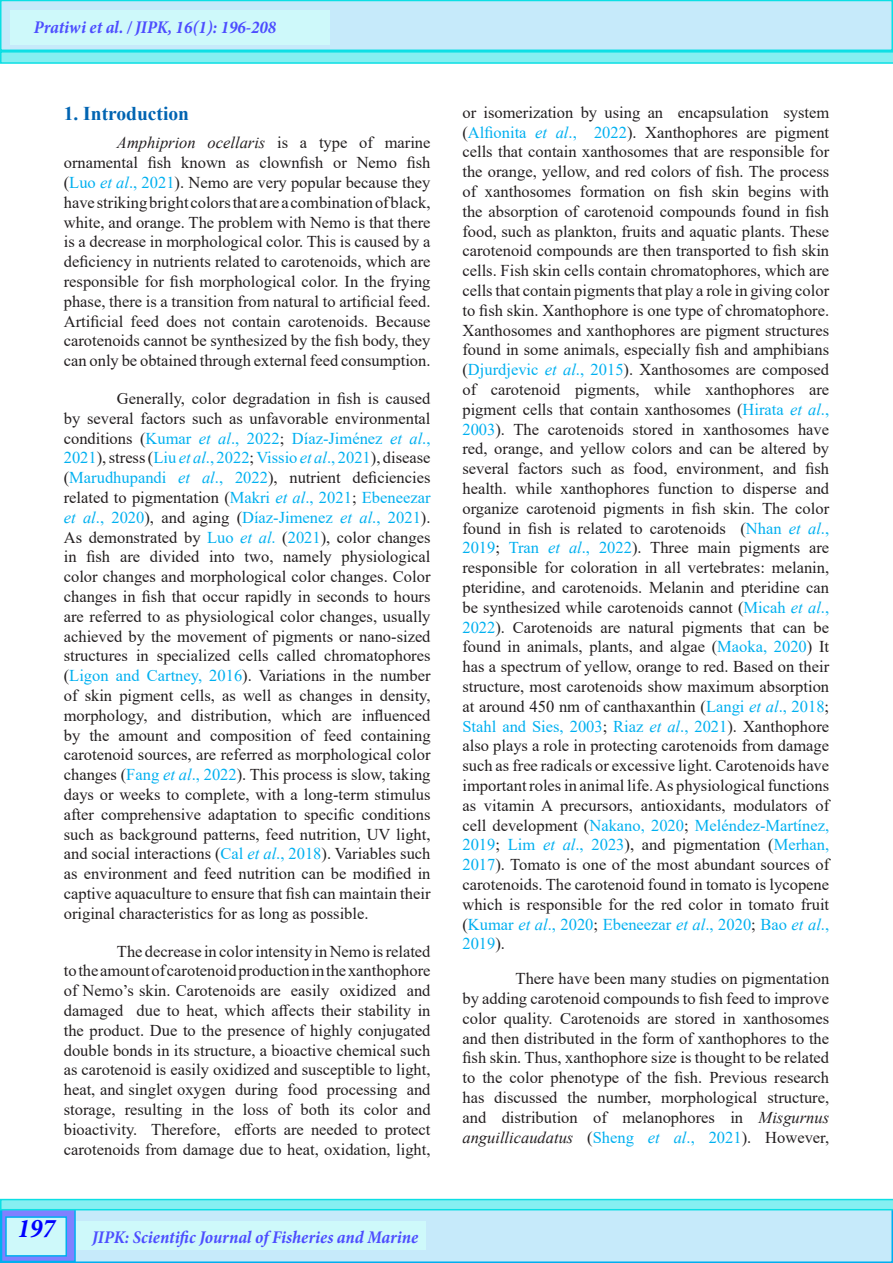
<style>
.page{position:relative;width:893px;height:1263px;background:#fff}
.page>*{position:absolute;margin:0;border:0;box-sizing:border-box;transform-origin:0 0}
.t1{font:italic 700 condensed 27px "Minion Pro";color:#00f}
.t2{font:700 19.5px "Times New Roman";color:#0164b2}
.t3{font:italic 700 condensed 18px "Minion Pro";color:#4d4dff}
.Comment_Text{font:16.5px/19.8px "Times New Roman";color:#231f20;text-align:justify}
.s1{font-style:italic}
.s2{color:#00b0f0}
.s3{font-style:italic;color:#00b0f0}
</style>
<div class="page">
<div style="left:1px;top:1200px;width:891px;height:62px;background:#c6eafa"></div>
<div style="left:0;top:1199px;width:893px;height:64px;border:2px solid #00aeef"></div>
<div style="left:2px;top:1201px;width:73px;height:60px;background:#8080ff"></div>
<div style="left:1px;top:1200px;width:75px;height:62px;border:2px solid #00aeef"></div>
<div style="left:1px;top:0;width:891px;height:50px;background:#c6eafa"></div>
<div style="left:0;top:0;width:893px;height:51px;border:2px solid #0cdfe4"></div>
<div style="left:10px;top:10px;width:319px;height:35px;background:#cef9fa"></div>
<svg style="left:0;top:51px;width:893px;height:13px;background:#6bebed"></svg>
<svg style="left:0;top:1199px;width:893px;height:11px;background:#6bebee"></svg>
<div style="left:6px;top:1217px;width:60px;height:39px;background:#cef9fa"></div>
<div style="left:5px;top:1216px;width:62px;height:40px;border:2px solid #00aeef"></div>
<div style="left:76px;top:1222px;width:349px;height:28px;background:#cef9fa"></div>
<p class="t3" style="left:34px;top:15px;width:244px">Pratiwi et al. / JIPK, 16(1): 196-208</p>
<p class="t2" style="left:64px;top:99px;width:127px">1. Introduction</p>
<p class="Comment_Text" style="left:64px;top:132px;width:368px;text-indent:53px"><span class="s1">Amphiprion ocellaris</span> is a type of marine ornamental fish known as clownfish or Nemo fish (<span class="s2">Luo</span> <span class="s3">et al</span><span class="s2">., 2021</span>). Nemo are very popular because they have striking bright colors that are a combination of black, white, and orange. The problem with Nemo is that there is a decrease in morphological color. This is caused by a deficiency in nutrients related to carotenoids, which are responsible for fish morphological color. In the frying phase, there is a transition from natural to artificial feed.<br>Artificial feed does not contain carotenoids. Because carotenoids cannot be synthesized by the fish body, they can only be obtained through external feed consumption.</p>
<p class="Comment_Text" style="left:64px;top:388px;width:368px;text-indent:53px">Generally, color degradation in fish is caused by several factors such as unfavorable environmental conditions (<span class="s2">Kumar</span> <span class="s3">et al</span><span class="s2">., 2022</span>; <span class="s2">Díaz-Jiménez</span> <span class="s3">et al</span><span class="s2">., 2021</span>), stress (<span class="s2">Liu</span> <span class="s3">et al</span><span class="s2">., 2022</span>; <span class="s2">Vissio</span> <span class="s3">et al</span><span class="s2">., 2021</span>), disease (<span class="s2">Marudhupandi</span> <span class="s3">et al</span><span class="s2">., 2022</span>), nutrient deficiencies related to pigmentation (<span class="s2">Makri</span> <span class="s3">et al</span><span class="s2">., 2021</span>; <span class="s2">Ebeneezar </span><span class="s3">et al</span><span class="s2">., 2020</span>), and aging (<span class="s2">Díaz-Jimenez</span> <span class="s3">et al</span><span class="s2">., 2021</span>).<br>As demonstrated by <span class="s2">Luo</span> <span class="s3">et al</span><span class="s2">.</span> (<span class="s2">2021</span>), color changes in fish are divided into two, namely physiological color changes and morphological color changes. Color changes in fish that occur rapidly in seconds to hours are referred to as physiological color changes, usually achieved by the movement of pigments or nano-sized structures in specialized cells called chromatophores (<span class="s2">Ligon and Cartney, 2016</span>). Variations in the number of skin pigment cells, as well as changes in density, morphology, and distribution, which are influenced by the amount and composition of feed containing carotenoid sources, are referred as morphological color changes (<span class="s2">Fang</span> <span class="s3">et al</span><span class="s2">., 2022</span>). This process is slow, taking days or weeks to complete, with a long-term stimulus after comprehensive adaptation to specific conditions such as background patterns, feed nutrition, UV light, and social interactions (<span class="s2">Cal</span> <span class="s3">et al</span><span class="s2">., 2018</span>). Variables such as environment and feed nutrition can be modified in captive aquaculture to ensure that fish can maintain their original characteristics for as long as possible.</p>
<p class="Comment_Text" style="left:64px;top:941px;width:368px;text-indent:53px">The decrease in color intensity in Nemo is related to the amount of carotenoid production in the xanthophore of Nemo’s skin. Carotenoids are easily oxidized and damaged due to heat, which affects their stability in the product. Due to the presence of highly conjugated double bonds in its structure, a bioactive chemical such as carotenoid is easily oxidized and susceptible to light, heat, and singlet oxygen during food processing and storage, resulting in the loss of both its color and bioactivity. Therefore, efforts are needed to protect carotenoids from damage due to heat, oxidation, light,</p>
<p class="t1" style="left:17px;top:1210px;width:39px">197</p>
<p class="t3" style="left:92px;top:1225px;width:327px">JIPK: Scientific Journal of Fisheries and Marine</p>
<p class="Comment_Text" style="left:462px;top:102px;width:368px">or isomerization by using an encapsulation system (<span class="s2">Alfionita</span> <span class="s3">et al</span><span class="s2">., 2022</span>). Xanthophores are pigment cells that contain xanthosomes that are responsible for the orange, yellow, and red colors of fish. The process of xanthosomes formation on fish skin begins with the absorption of carotenoid compounds found in fish food, such as plankton, fruits and aquatic plants. These carotenoid compounds are then transported to fish skin cells. Fish skin cells contain chromatophores, which are cells that contain pigments that play a role in giving color to fish skin. Xanthophore is one type of chromatophore.<br>Xanthosomes and xanthophores are pigment structures found in some animals, especially fish and amphibians (<span class="s2">Djurdjevic</span> <span class="s3">et al</span><span class="s2">., 2015</span>). Xanthosomes are composed of carotenoid pigments, while xanthophores are pigment cells that contain xanthosomes (<span class="s2">Hirata</span> <span class="s3">et al</span><span class="s2">., 2003</span>). The carotenoids stored in xanthosomes have red, orange, and yellow colors and can be altered by several factors such as food, environment, and fish health. while xanthophores function to disperse and organize carotenoid pigments in fish skin. The color found in fish is related to carotenoids (<span class="s2">Nhan</span> <span class="s3">et al</span><span class="s2">., 2019</span>; <span class="s2">Tran</span> <span class="s3">et al</span><span class="s2">., 2022</span>). Three main pigments are responsible for coloration in all vertebrates: melanin, pteridine, and carotenoids. Melanin and pteridine can be synthesized while carotenoids cannot (<span class="s2">Micah</span> <span class="s3">et al</span><span class="s2">., 2022</span>). Carotenoids are natural pigments that can be found in animals, plants, and algae (<span class="s2">Maoka, 2020</span>) It has a spectrum of yellow, orange to red. Based on their structure, most carotenoids show maximum absorption at around 450 nm of canthaxanthin (<span class="s2">Langi</span> <span class="s3">et al</span><span class="s2">., 2018</span>; <span class="s2">Stahl and Sies, 2003</span>; <span class="s2">Riaz</span> <span class="s3">et al</span><span class="s2">., 2021</span>). Xanthophore also plays a role in protecting carotenoids from damage such as free radicals or excessive light. Carotenoids have important roles in animal life. As physiological functions as vitamin A precursors, antioxidants, modulators of cell development (<span class="s2">Nakano, 2020</span>; <span class="s2">Meléndez-Martínez, 2019</span>; <span class="s2">Lim</span> <span class="s3">et al</span><span class="s2">., 2023</span>), and pigmentation (<span class="s2">Merhan, 2017</span>). Tomato is one of the most abundant sources of carotenoids. The carotenoid found in tomato is lycopene which is responsible for the red color in tomato fruit (<span class="s2">Kumar</span> <span class="s3">et al</span><span class="s2">., 2020</span>; <span class="s2">Ebeneezar</span> <span class="s3">et al</span><span class="s2">., 2020</span>; <span class="s2">Bao</span> <span class="s3">et al</span><span class="s2">., 2019</span>).</p>
<p class="Comment_Text" style="left:462px;top:968px;width:368px;text-indent:53px">There have been many studies on pigmentation by adding carotenoid compounds to fish feed to improve color quality. Carotenoids are stored in xanthosomes and then distributed in the form of xanthophores to the fish skin. Thus, xanthophore size is thought to be related to the color phenotype of the fish. Previous research has discussed the number, morphological structure, and distribution of melanophores in <span class="s1">Misgurnus anguillicaudatus</span> (<span class="s2">Sheng</span> <span class="s3">et al</span><span class="s2">., 2021</span>). However,</p>
</div>
